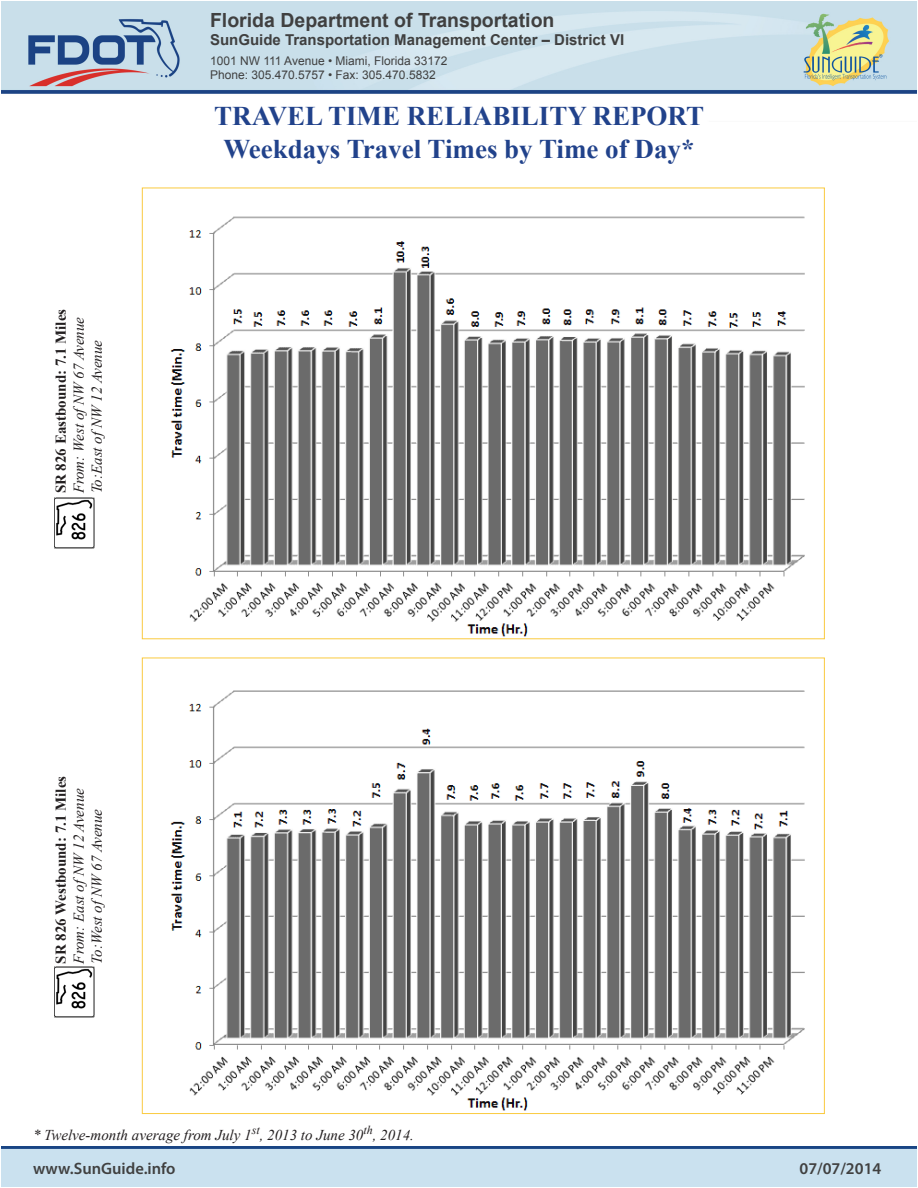
<style>
.page{position:relative;width:918px;height:1188px;background:#fff}
.page>*{position:absolute;margin:0;border:0;box-sizing:border-box;transform-origin:0 0}
.t1{font:700 27px "Times New Roman";color:#21428b}
.t2{font:700 19.5px "Arial";color:#404040}
.t3{font:600 16.5px "Myriad Pro";color:#404040}
.t4{font:italic 15px "Times New Roman";color:#231f20}
.t5{font:700 15px "Arial";color:#404040}
.t6{font:700 15px "Times New Roman";color:#231f20}
.t7{font:12px/14.4px "Arial";color:#404040}
</style>
<div class="page">
<img style="left:2px;top:1px;width:914px;height:93px">
<div style="left:2px;top:1147px;width:914px;height:39px;background:#cae1ef"></div>
<img style="left:54px;top:497px;width:41px;height:51px">
<img style="left:54px;top:967px;width:41px;height:50px">
<img style="left:170px;top:216px;width:635px;height:421px">
<img style="left:170px;top:690px;width:635px;height:421px">
<h2 class="t2" style="left:210px;top:7px;width:346px">Florida Department of Transportation</h2>
<p class="t5" style="left:210px;top:30px;width:416px">SunGuide Transportation Management Center – District VI</p>
<p class="t7" style="left:210px;top:53px;width:239px">1001 NW 111 Avenue • Miami, Florida 33172<br>Phone: 305.470.5757 • Fax: 305.470.5832</p>
<h1 class="t1" style="left:214px;top:97px;width:491px">TRAVEL TIME RELIABILITY REPORT</h1>
<p class="t6" style="left:51px;top:493px;width:186px;rotate:-90deg">SR 826 Eastbound: 7.1 Miles</p>
<p class="t4" style="left:69px;top:493px;width:178px;rotate:-90deg">From: West ofNW 67 Avenue</p>
<p class="t4" style="left:87px;top:493px;width:155px;rotate:-90deg">To:East ofNW 12 Avenue</p>
<p class="t6" style="left:51px;top:964px;width:189px;rotate:-90deg">SR 826 Westbound: 7.1 Miles</p>
<p class="t4" style="left:69px;top:964px;width:177px;rotate:-90deg">From: East ofNW 12 Avenue</p>
<p class="t4" style="left:87px;top:964px;width:156px;rotate:-90deg">To:West ofNW 67 Avenue</p>
<p class="t1" style="left:223px;top:130px;width:473px">Weekdays Travel Times by Time of Day*</p>
<p class="t4" style="left:33px;top:1125px;width:383px">* Twelve-month average from July 1<sup>st</sup>, 2013 to June 30<sup>th</sup>, 2014.</p>
<p class="t3" style="left:33px;top:1158px;width:144px">www.SunGuide.info</p>
<p class="t3" style="left:800px;top:1158px;width:83px">07/07/2014</p>
</div>
